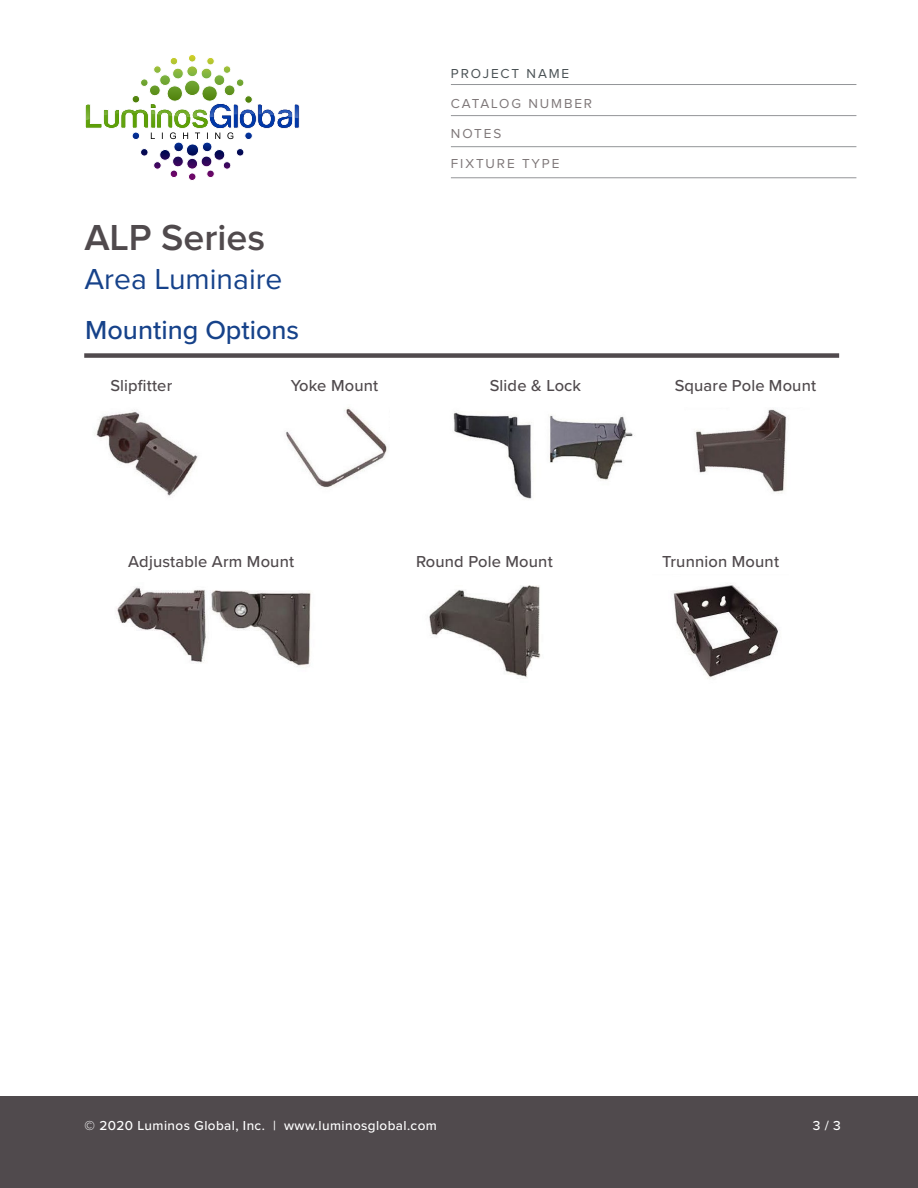
<style>
.page{position:relative;width:918px;height:1188px;background:#fff}
.page>*{position:absolute;margin:0;border:0;box-sizing:border-box;transform-origin:0 0}
.t1{font:600 37.5px "Proxima Nova";color:#504a4d}
.t2{font:30px "Proxima Nova";color:#16428a}
.t3{font:500 27px "Proxima Nova";color:#16428a}
.t4{font:500 16.5px "Proxima Nova";letter-spacing:.01em;color:#504a4d}
.t5{font:500 13.5px "Proxima Nova";letter-spacing:.03em;color:#fff}
.t6{font:13.5px "Proxima Nova";letter-spacing:.14em;color:#7e7778}
.t7{font:13.5px "Proxima Nova";letter-spacing:.14em;color:#495154}
</style>
<div class="page">
<div style="left:0;top:1096px;width:918px;height:92px;background:#504a4d"></div>
<hr style="left:451px;top:84px;width:405px;height:1px;background:#939598">
<hr style="left:451px;top:115px;width:405px;height:1px;background:#939598">
<hr style="left:451px;top:146px;width:405px;height:1px;background:#939598">
<hr style="left:451px;top:177px;width:405px;height:1px;background:#939598">
<div style="left:84px;top:353px;width:755px;height:5px;background:#504a4d"></div>
<svg style="left:85px;top:54px;width:215px;height:127px"></svg>
<img style="left:116px;top:587px;width:195px;height:81px">
<img style="left:429px;top:585px;width:112px;height:93px">
<img style="left:453px;top:411px;width:180px;height:88px">
<img style="left:95px;top:410px;width:103px;height:86px">
<img style="left:694px;top:409px;width:93px;height:85px">
<img style="left:673px;top:585px;width:106px;height:94px">
<img style="left:285px;top:407px;width:102px;height:81px">
<h1 class="t1" style="left:85px;top:221px;width:182px">ALP Series</h1>
<h2 class="t2" style="left:85px;top:266px;width:199px">Area Luminaire</h2>
<p class="t7" style="left:451px;top:67px;width:120px">PROJECT NAME</p>
<p class="t6" style="left:451px;top:97px;width:143px">CATALOG NUMBER</p>
<p class="t6" style="left:451px;top:127px;width:52px">NOTES</p>
<p class="t6" style="left:451px;top:157px;width:110px">FIXTURE TYPE</p>
<h3 class="t3" style="left:85px;top:310px;width:215px">Mounting Options</h3>
<p class="t4" style="left:110px;top:373px;width:63px">Slipfitter</p>
<p class="t4" style="left:291px;top:373px;width:89px">Yoke Mount</p>
<p class="t4" style="left:490px;top:373px;width:93px">Slide &amp; Lock</p>
<p class="t4" style="left:128px;top:549px;width:168px">Adjustable Arm Mount</p>
<p class="t4" style="left:416px;top:549px;width:138px">Round Pole Mount</p>
<p class="t4" style="left:675px;top:373px;width:143px">Square Pole Mount</p>
<p class="t4" style="left:662px;top:549px;width:118px">Trunnion Mount</p>
<p class="t5" style="left:85px;top:1115px;width:354px">© 2020 Luminos Global, Inc. | www.luminosglobal.com</p>
<p class="t5" style="left:813px;top:1115px;width:29px">3 / 3</p>
</div>
